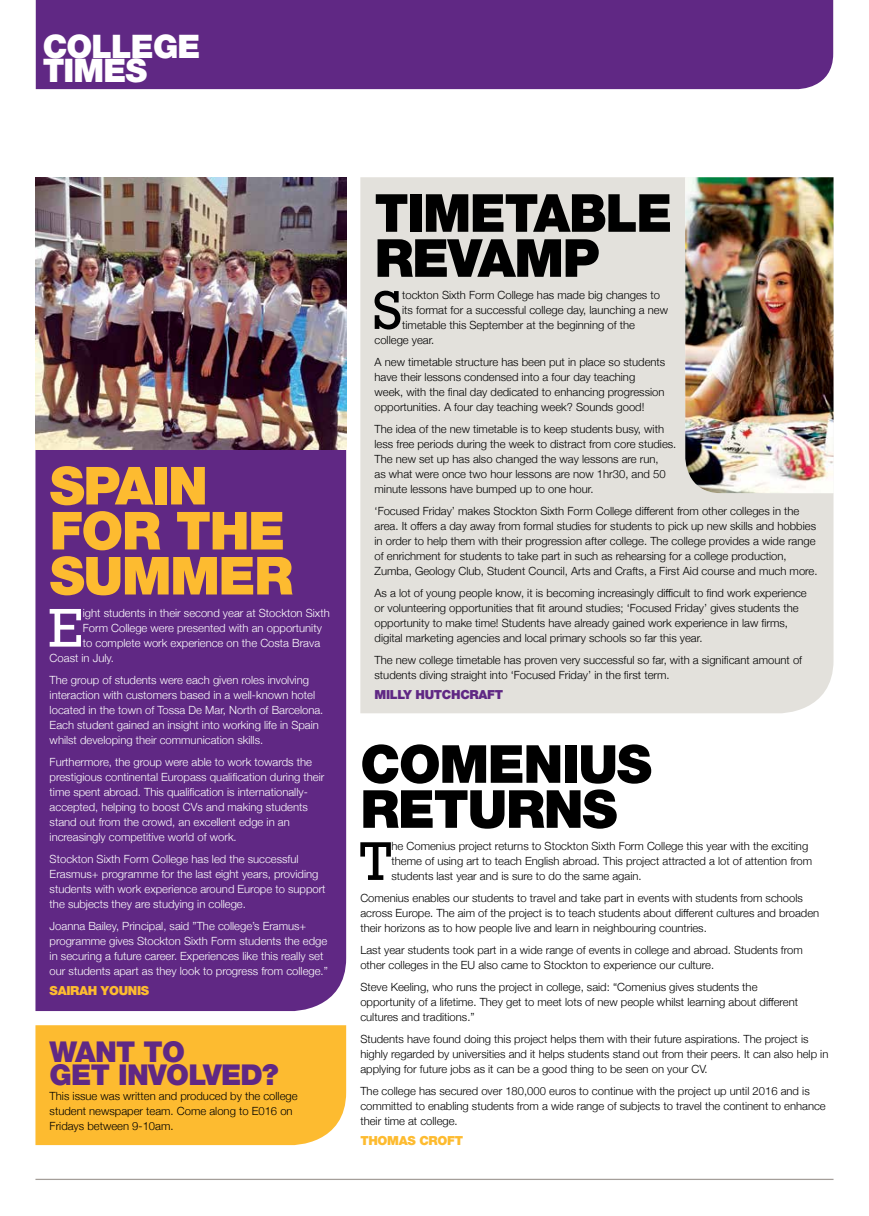
<style>
.page{position:relative;width:869px;height:1216px;background:#fff}
.page>*{position:absolute;margin:0;border:0;box-sizing:border-box;transform-origin:0 0}
.t1{font:55.38px "Rockwell";color:#000}
.t2{font:55.38px "Rockwell";color:#fff}
.t3{font:900 52.5px/45px "Helvetica Neue";letter-spacing:-.025em;color:#000}
.t4{font:900 52.5px/45px "Helvetica Neue";letter-spacing:-.025em;color:#fdbb30}
.t5{font:900 32.5px/24.4px "Helvetica Neue";letter-spacing:-.025em;color:#fff}
.t6{font:900 28.75px/23.8px "Helvetica Neue";letter-spacing:-.025em;color:#602884}
.t7{font:900 12.5px "Helvetica Neue";letter-spacing:-.025em;color:#fdbb30}
.t8{font:900 12.5px "Helvetica Neue";letter-spacing:-.025em;color:#602884}
.t9{font:300 11.25px/15px "Helvetica Neue";color:#000}
.t10{font:300 11.25px/15px "Helvetica Neue";color:#fff}
</style>
<div class="page">
<div style="left:360px;top:177px;width:473px;height:536px;background:#e3e1dc"></div>
<div style="left:36px;top:0;width:796px;height:89px;background:#602884"></div>
<hr style="left:35px;top:1178px;width:798px;height:1px;background:#a49e99">
<div style="left:35px;top:177px;width:311px;height:834px;background:#602884"></div>
<div style="left:35px;top:1025px;width:311px;height:119px;background:#fdbb30"></div>
<img style="left:36px;top:177px;width:310px;height:273px">
<img style="left:685px;top:177px;width:148px;height:316px">
<h3 class="t5" style="left:43px;top:34px;width:159px">COLLEGE<br>TIMES</h3>
<h2 class="t4" style="left:50px;top:463px;width:245px">SPAIN<br>FOR THE<br>SUMMER</h2>
<h1 class="t2" style="left:48px;top:596px;width:36px">E</h1>
<p class="t10" style="left:83px;top:604px;width:248px">ight students in their second year at Stockton Sixth</p>
<p class="t10" style="left:83px;top:619px;width:240px">Form College were presented with an opportunity</p>
<p class="t10" style="left:83px;top:634px;width:239px">to complete work experience on the Costa Brava</p>
<p class="t10" style="left:50px;top:649px;width:66px">Coast in July.</p>
<p class="t10" style="left:50px;top:671px;width:275px">The group of students were each given roles involving interaction with customers based in a well-known hotel located in the town of Tossa De Mar, North of Barcelona.<br>Each student gained an insight into working life in Spain whilst developing their communication skills.</p>
<p class="t10" style="left:50px;top:753px;width:276px">Furthermore, the group were able to work towards the prestigious continental Europass qualification during their time spent abroad. This qualification is internationally&shy;accepted, helping to boost CVs and making students stand out from the crowd, an excellent edge in an increasingly competitive world of work.</p>
<p class="t10" style="left:50px;top:850px;width:277px">Stockton Sixth Form College has led the successful Erasmus+ programme for the last eight years, providing students with work experience around Europe to support the subjects they are studying in college.</p>
<p class="t10" style="left:50px;top:917px;width:279px">Joanna Bailey, Principal, said ”The college’s Eramus+ programme gives Stockton Sixth Form students the edge in securing a future career. Experiences like this really set our students apart as they look to progress from college.”</p>
<p class="t7" style="left:50px;top:982px;width:101px">SAIRAH YOUNIS</p>
<h3 class="t6" style="left:50px;top:1039px;width:230px">WANT TO<br>GET INVOLVED?</h3>
<p class="t9" style="left:50px;top:1087px;width:249px">This issue was written and produced by the college student newspaper team. Come along to E016 on<br>Fridays between 9-10am.</p>
<h2 class="t3" style="left:374px;top:190px;width:299px">TIMETABLE<br>REVAMP</h2>
<h1 class="t1" style="left:372px;top:278px;width:31px">S</h1>
<p class="t9" style="left:402px;top:286px;width:259px">tockton Sixth Form College has made big changes to</p>
<p class="t9" style="left:402px;top:301px;width:267px">its format for a successful college day, launching a new</p>
<p class="t9" style="left:402px;top:316px;width:234px">timetable this September at the beginning of the</p>
<p class="t9" style="left:374px;top:331px;width:61px">college year.</p>
<p class="t9" style="left:374px;top:353px;width:292px">A new timetable structure has been put in place so students have their lessons condensed into a four day teaching week, with the final day dedicated to enhancing progression opportunities. A four day teaching week? Sounds good!</p>
<p class="t9" style="left:374px;top:421px;width:303px">The idea of the new timetable is to keep students busy, with less free periods during the week to distract from core studies.<br>The new set up has also changed the way lessons are run,<br>as what were once two hour lessons are now 1hr30, and 50 minute lessons have bumped up to one hour.</p>
<p class="t9" style="left:374px;top:503px;width:444px">‘Focused Friday’ makes Stockton Sixth Form College different from other colleges in the area. It offers a day away from formal studies for students to pick up new skills and hobbies in order to help them with their progression after college. The college provides a wide range of enrichment for students to take part in such as rehearsing for a college production, Zumba, Geology Club, Student Council, Arts and Crafts, a First Aid course and much more.</p>
<p class="t9" style="left:374px;top:585px;width:433px">As a lot of young people know, it is becoming increasingly difficult to find work experience or volunteering opportunities that fit around studies; ‘Focused Friday’ gives students the opportunity to make time! Students have already gained work experience in law firms, digital marketing agencies and local primary schools so far this year.</p>
<p class="t9" style="left:374px;top:652px;width:429px">The new college timetable has proven very successful so far, with a significant amount of students diving straight into ‘Focused Friday’ in the first term.</p>
<p class="t8" style="left:374px;top:687px;width:130px">MILLY HUTCHCRAFT</p>
<h2 class="t3" style="left:360px;top:741px;width:293px">COMENIUS<br>RETURNS</h2>
<h1 class="t1" style="left:359px;top:829px;width:33px">T</h1>
<p class="t9" style="left:391px;top:837px;width:422px">he Comenius project returns to Stockton Sixth Form College this year with the exciting theme of using art to teach English abroad. This project attracted a lot of attention from students last year and is sure to do the same again.</p>
<p class="t9" style="left:360px;top:889px;width:460px">Comenius enables our students to travel and take part in events with students from schools across Europe. The aim of the project is to teach students about different cultures and broaden their horizons as to how people live and learn in neighbouring countries.</p>
<p class="t9" style="left:360px;top:941px;width:444px">Last year students took part in a wide range of events in college and abroad. Students from other colleges in the EU also came to Stockton to experience our culture.</p>
<p class="t9" style="left:360px;top:978px;width:439px">Steve Keeling, who runs the project in college, said: “Comenius gives students the opportunity of a lifetime. They get to meet lots of new people whilst learning about different cultures and traditions.”</p>
<p class="t9" style="left:360px;top:1030px;width:469px">Students have found doing this project helps them with their future aspirations. The project is highly regarded by universities and it helps students stand out from their peers. It can also help in applying for future jobs as it can be a good thing to be seen on your CV.</p>
<p class="t9" style="left:360px;top:1083px;width:466px">The college has secured over 180,000 euros to continue with the project up until 2016 and is committed to enabling students from a wide range of subjects to travel the continent to enhance their time at college.</p>
<p class="t7" style="left:360px;top:1133px;width:104px">THOMAS CROFT</p>
</div>
